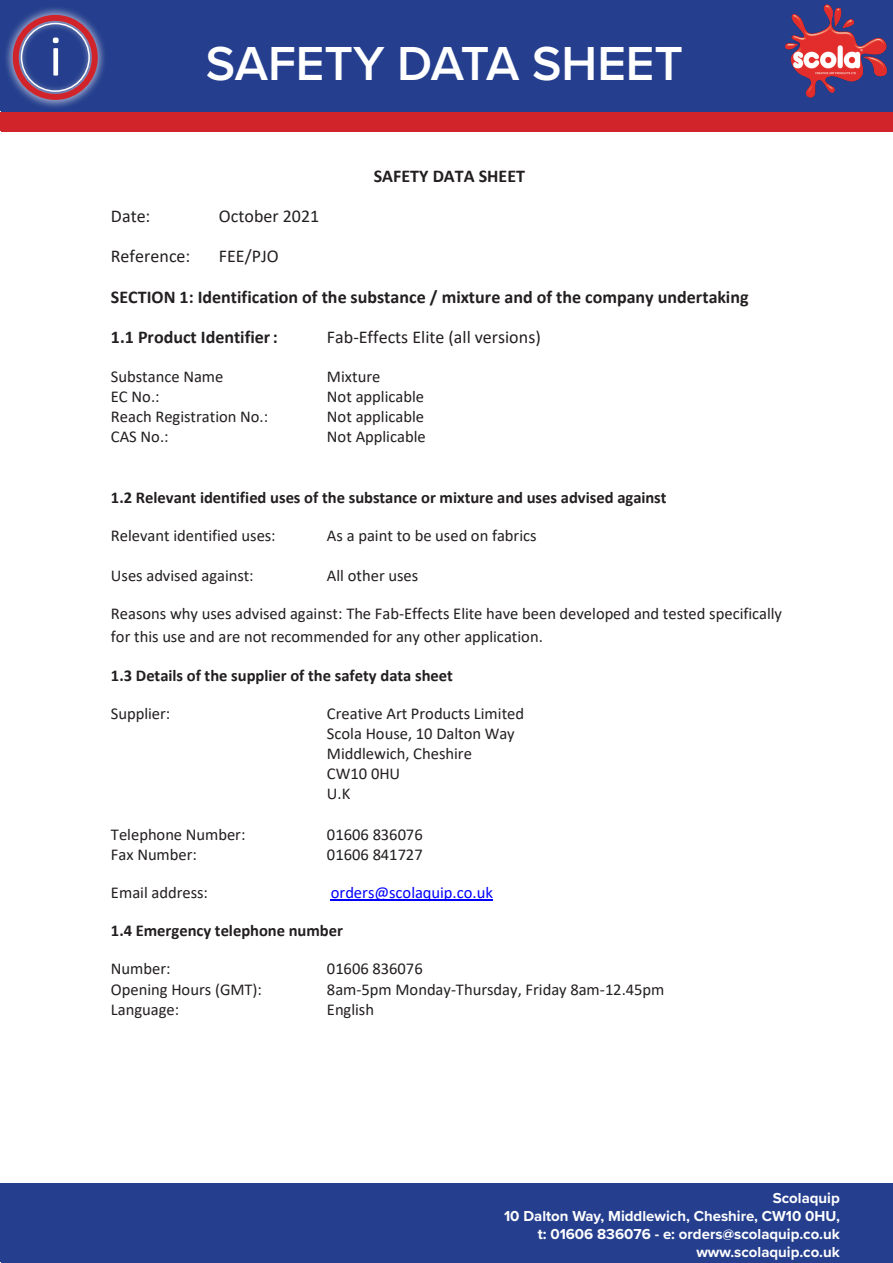
<style>
.page{position:relative;width:893px;height:1263px;background:#fff}
.page>*{position:absolute;margin:0;border:0;box-sizing:border-box;transform-origin:0 0}
.t1{font:58.5px "Calibri";color:#fff}
.t2{font:600 49.5px "Proxima Nova";color:#fff}
.t3{font:700 18px "Calibri";color:#231f20}
.t4{font:18px "Calibri";color:#231f20}
.t5{font:16.5px/20.1px "Calibri";color:#231f20}
.t6{font:700 16.5px "Calibri";letter-spacing:-.005em;color:#231f20}
.t7{font:16.5px "Calibri";color:#00f}
.t8{font:700 15px "Proxima Nova";color:#fff}
</style>
<div class="page">
<div style="left:0;top:113px;width:893px;height:18px;background:#d1232a"></div>
<div style="left:1px;top:1px;width:892px;height:111px;background:#253f8e"></div>
<svg style="left:6px;top:8px;width:99px;height:100px"></svg>
<div style="left:13px;top:15px;width:85px;height:85px;border:6px solid #d1232a;border-radius:50%"></div>
<div style="left:21px;top:23px;width:69px;height:69px;border:2px solid #fff;border-radius:50%"></div>
<img style="left:785px;top:4px;width:103px;height:94px">
<div style="left:1px;top:114px;width:892px;height:18px;background:#d1232a"></div>
<div style="left:1px;top:1184px;width:892px;height:79px;background:#253f8e"></div>
<hr style="left:331px;top:900px;width:162px;height:1px;background:#00f">
<p class="t1" style="left:49px;top:15px;width:15px">i</p>
<p class="t2" style="left:206px;top:27px;width:479px">SAFETY DATA SHEET</p>
<p class="t3" style="left:374px;top:163px;width:153px">SAFETY DATA SHEET</p>
<p class="t4" style="left:111px;top:204px;width:41px">Date:</p>
<p class="t4" style="left:219px;top:204px;width:102px">October 2021</p>
<p class="t4" style="left:111px;top:244px;width:81px">Reference:</p>
<p class="t4" style="left:219px;top:244px;width:61px">FEE/PJO</p>
<p class="t3" style="left:111px;top:284px;width:639px">SECTION 1: Identification of the substance / mixture and of the company undertaking</p>
<p class="t3" style="left:111px;top:324px;width:168px">1.1 Product Identifier:</p>
<p class="t4" style="left:327px;top:325px;width:215px">Fab-Effects Elite (all versions)</p>
<p class="t5" style="left:111px;top:366px;width:114px">Substance Name</p>
<p class="t5" style="left:327px;top:366px;width:55px">Mixture</p>
<p class="t5" style="left:111px;top:386px;width:50px">EC No.:</p>
<p class="t5" style="left:327px;top:386px;width:99px">Not applicable</p>
<p class="t5" style="left:111px;top:406px;width:159px">Reach Registration No.:</p>
<p class="t5" style="left:327px;top:406px;width:99px">Not applicable</p>
<p class="t5" style="left:111px;top:426px;width:59px">CAS No.:</p>
<p class="t5" style="left:327px;top:426px;width:100px">Not Applicable</p>
<p class="t6" style="left:111px;top:485px;width:557px">1.2 Relevant identified uses of the substance or mixture and uses advised against</p>
<p class="t5" style="left:111px;top:525px;width:166px">Relevant identified uses:</p>
<p class="t5" style="left:327px;top:525px;width:211px">As a paint to be used on fabrics</p>
<p class="t5" style="left:111px;top:565px;width:144px">Uses advised against:</p>
<p class="t5" style="left:327px;top:565px;width:93px">All other uses</p>
<p class="t5" style="left:111px;top:602px;width:673px;line-height:23.1px">Reasons why uses advised against: The Fab-Effects Elite have been developed and tested specifically for this use and are not recommended for any other application.</p>
<p class="t6" style="left:111px;top:663px;width:343px">1.3 Details of the supplier of the safety data sheet</p>
<p class="t5" style="left:111px;top:703px;width:61px">Supplier:</p>
<p class="t5" style="left:327px;top:703px;width:199px">Creative Art Products Limited<br>Scola House, 10 Dalton Way<br>Middlewich, Cheshire<br>CW10 0HU<br>U.K</p>
<p class="t5" style="left:111px;top:824px;width:136px">Telephone Number:</p>
<p class="t5" style="left:327px;top:824px;width:97px">01606 836076</p>
<p class="t5" style="left:111px;top:844px;width:87px">Fax Number:</p>
<p class="t5" style="left:327px;top:844px;width:97px">01606 841727</p>
<p class="t5" style="left:111px;top:882px;width:99px">Email address:</p>
<p class="t7" style="left:331px;top:881px;width:164px">orders@scolaquip.co.uk</p>
<p class="t6" style="left:111px;top:919px;width:233px">1.4 Emergency telephone number</p>
<p class="t5" style="left:111px;top:958px;width:61px">Number:</p>
<p class="t5" style="left:327px;top:958px;width:97px">01606 836076</p>
<p class="t5" style="left:111px;top:978px;width:153px">Opening Hours (GMT):</p>
<p class="t5" style="left:327px;top:978px;width:339px">8am-5pm Monday-Thursday, Friday 8am-12.45pm</p>
<p class="t5" style="left:111px;top:999px;width:70px">Language:</p>
<p class="t5" style="left:327px;top:999px;width:49px">English</p>
<p class="t8" style="left:773px;top:1186px;width:69px">Scolaquip</p>
<p class="t8" style="left:504px;top:1204px;width:337px">10 Dalton Way, Middlewich, Cheshire, CW10 0HU,</p>
<p class="t8" style="left:538px;top:1222px;width:304px">t: 01606 836076 - e: orders@scolaquip.co.uk</p>
<p class="t8" style="left:696px;top:1240px;width:145px">www.scolaquip.co.uk</p>
</div>
